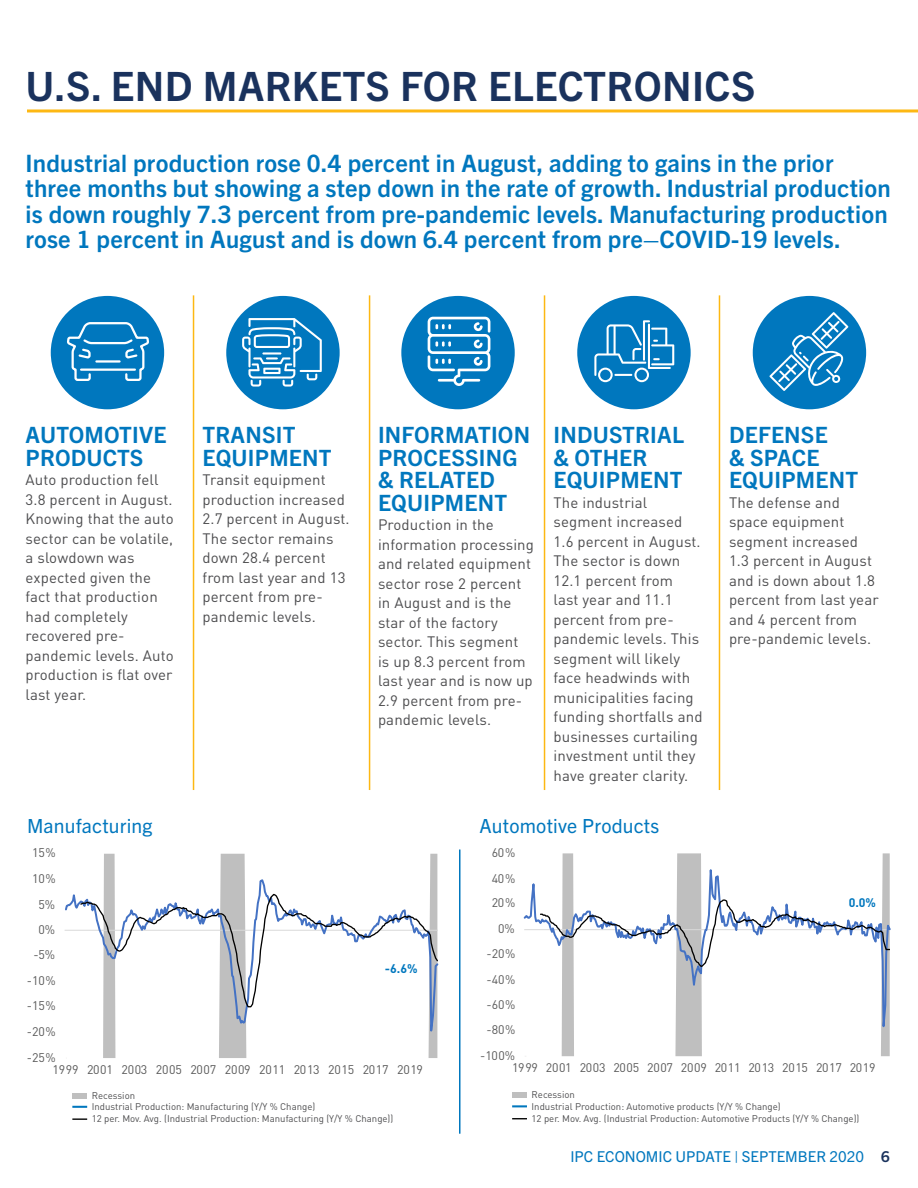
<style>
.page{position:relative;width:918px;height:1188px;background:#fff}
.page>*{position:absolute;margin:0;border:0;box-sizing:border-box;transform-origin:0 0}
.t1{font:700 40.5px "Trade Gothic Next LT Pro";letter-spacing:.01em;color:#1a325d}
.t2{font:700 24px/25.5px "Trade Gothic Next LT Pro";letter-spacing:.01em;color:#0077be}
.t3{font:700 22.5px/22.5px "Trade Gothic Next LT Pro";letter-spacing:.01em;color:#0077be}
.t4{font:19.5px "Trade Gothic Next LT Pro";letter-spacing:.01em;color:#0077be}
.t5{font:15px/19.5px "DIN";letter-spacing:.01em;color:#4d4d4f}
.t6{font:15px "Trade Gothic Next LT Pro";color:#0077be}
.t7{font:12.45px "DIN";letter-spacing:-.02em;color:#595959}
.t8{font:700 12.45px "DIN";color:#0077be}
.t9{font:12.3px "DIN";letter-spacing:-.02em;color:#595959}
.t10{font:700 12.3px "DIN";color:#0077be}
.t11{font:9.6px/11.6px "DIN";color:#4d4d4f}
.s1{font-weight:700;color:#1a325d}
</style>
<div class="page">
<hr style="left:27px;top:109px;width:891px;height:3px;background:#fdb813">
<hr style="left:193px;top:295px;width:1px;height:495px;background:#fdb813">
<hr style="left:369px;top:295px;width:1px;height:495px;background:#fdb813">
<hr style="left:544px;top:295px;width:1px;height:495px;background:#fdb813">
<hr style="left:719px;top:295px;width:1px;height:495px;background:#fdb813">
<div style="left:51px;top:296px;width:113px;height:113px;background:#0077be;border-radius:50%"></div>
<div style="left:226px;top:296px;width:114px;height:113px;background:#0077be;border-radius:50%"></div>
<div style="left:401px;top:296px;width:114px;height:113px;background:#0077be;border-radius:50%"></div>
<div style="left:577px;top:296px;width:114px;height:113px;background:#0077be;border-radius:50%"></div>
<div style="left:753px;top:296px;width:113px;height:113px;background:#0077be;border-radius:50%"></div>
<svg style="left:242px;top:318px;width:80px;height:69px"></svg>
<svg style="left:769px;top:312px;width:79px;height:79px"></svg>
<svg style="left:428px;top:317px;width:62px;height:69px"></svg>
<svg style="left:594px;top:320px;width:80px;height:62px"></svg>
<svg style="left:67px;top:322px;width:82px;height:59px"></svg>
<div style="left:72px;top:1093px;width:15px;height:6px;background:#bfbfbf"></div>
<svg style="left:72px;top:1106px;width:15px;height:2px"></svg>
<svg style="left:72px;top:1118px;width:15px;height:2px"></svg>
<hr style="left:459px;top:850px;width:1px;height:284px;background:#0077be">
<div style="left:512px;top:1092px;width:15px;height:6px;background:#bfbfbf"></div>
<svg style="left:512px;top:1105px;width:15px;height:2px"></svg>
<svg style="left:512px;top:1118px;width:15px;height:1px"></svg>
<svg style="left:104px;top:854px;width:333px;height:23px"></svg>
<svg style="left:64px;top:877px;width:374px;height:181px"></svg>
<svg style="left:79px;top:893px;width:358px;height:115px"></svg>
<svg style="left:524px;top:853px;width:367px;height:203px"></svg>
<svg style="left:539px;top:899px;width:351px;height:69px"></svg>
<h1 class="t1" style="left:26px;top:58px;width:731px">U.S. END MARKETS FOR ELECTRONICS</h1>
<p class="t2" style="left:26px;top:148px;width:867px">Industrial production rose 0.4 percent in August, adding to gains in the prior three months but showing a step down in the rate of growth. Industrial production is down roughly 7.3 percent from pre-pandemic levels. Manufacturing production rose 1 percent in August and is down 6.4 percent from pre–COVID-19 levels.</p>
<h3 class="t3" style="left:26px;top:423px;width:142px">AUTOMOTIVE<br>PRODUCTS</h3>
<p class="t5" style="left:26px;top:470px;width:150px">Auto production fell<br>3.8 percent in August.<br>Knowing that the auto sector can be volatile, a slowdown was expected given the fact that production had completely recovered pre&shy;pandemic levels. Auto production is flat over last year.</p>
<h3 class="t3" style="left:202px;top:423px;width:131px">TRANSIT<br>EQUIPMENT</h3>
<p class="t5" style="left:202px;top:470px;width:149px">Transit equipment production increased<br>2.7 percent in August.<br>The sector remains down 28.4 percent from last year and 13 percent from pre&shy;pandemic levels.</p>
<h3 class="t3" style="left:378px;top:423px;width:154px">INFORMATION<br>PROCESSING &amp; RELATED<br>EQUIPMENT</h3>
<p class="t5" style="left:378px;top:515px;width:158px">Production in the information processing and related equipment sector rose 2 percent in August and is the star of the factory sector. This segment<br>is up 8.3 percent from last year and is now up<br>2.9 percent from pre&shy;pandemic levels.</p>
<h3 class="t3" style="left:554px;top:423px;width:132px">INDUSTRIAL &amp; OTHER<br>EQUIPMENT</h3>
<p class="t5" style="left:554px;top:493px;width:151px">The industrial segment increased<br>1.6 percent in August.<br>The sector is down<br>12.1 percent from<br>last year and 11.1 percent from pre&shy;pandemic levels. This segment will likely face headwinds with municipalities facing funding shortfalls and businesses curtailing investment until they have greater clarity.</p>
<h3 class="t4" style="left:27px;top:812px;width:127px">Manufacturing</h3>
<h3 class="t4" style="left:480px;top:812px;width:181px">Automotive Products</h3>
<p class="t7" style="left:32px;top:845px;width:25px">15%</p>
<p class="t9" style="left:492px;top:845px;width:25px">60%</p>
<p class="t7" style="left:32px;top:871px;width:25px">10%</p>
<p class="t9" style="left:492px;top:870px;width:25px">40%</p>
<p class="t7" style="left:39px;top:896px;width:18px">5%</p>
<p class="t9" style="left:492px;top:895px;width:25px">20%</p>
<p class="t7" style="left:39px;top:922px;width:18px">0%</p>
<p class="t9" style="left:498px;top:921px;width:18px">0%</p>
<p class="t7" style="left:33px;top:947px;width:23px">-5%</p>
<p class="t9" style="left:487px;top:946px;width:30px">-20%</p>
<p class="t7" style="left:27px;top:972px;width:30px">-10%</p>
<p class="t8" style="left:385px;top:961px;width:34px">-6.6%</p>
<p class="t9" style="left:487px;top:972px;width:30px">-40%</p>
<p class="t7" style="left:27px;top:998px;width:30px">-15%</p>
<p class="t9" style="left:487px;top:997px;width:30px">-60%</p>
<p class="t7" style="left:27px;top:1024px;width:30px">-20%</p>
<p class="t9" style="left:487px;top:1022px;width:30px">-80%</p>
<h3 class="t3" style="left:729px;top:423px;width:131px">DEFENSE<br>&amp; SPACE<br>EQUIPMENT</h3>
<p class="t5" style="left:729px;top:493px;width:151px">The defense and space equipment segment increased<br>1.3 percent in August and is down about 1.8 percent from last year and 4 percent from pre-pandemic levels.</p>
<p class="t10" style="left:849px;top:895px;width:29px">0.0%</p>
<p class="t7" style="left:27px;top:1049px;width:30px">-25%</p>
<p class="t7" style="left:53px;top:1062px;width:372px">1999 2001 2003 2005 2007 2009 2011 2013 2015 2017 2019</p>
<p class="t9" style="left:480px;top:1048px;width:36px">-100%</p>
<p class="t9" style="left:512px;top:1060px;width:365px">1999 2001 2003 2005 2007 2009 2011 2013 2015 2017 2019</p>
<p class="t11" style="left:92px;top:1089px;width:303px">Recession<br>Industrial Production: Manufacturing (Y/Y % Change)<br>12 per. Mov. Avg. (Industrial Production: Manufacturing (Y/Y % Change))</p>
<p class="t11" style="left:532px;top:1089px;width:329px">Recession<br>Industrial Production: Automotive products (Y/Y % Change)<br>12 per. Mov. Avg. (Industrial Production: Automotive Products (Y/Y % Change))</p>
<p class="t6" style="left:570px;top:1146px;width:321px">IPC ECONOMIC UPDATE | SEPTEMBER 2020 <span class="s1">6</span></p>
</div>
